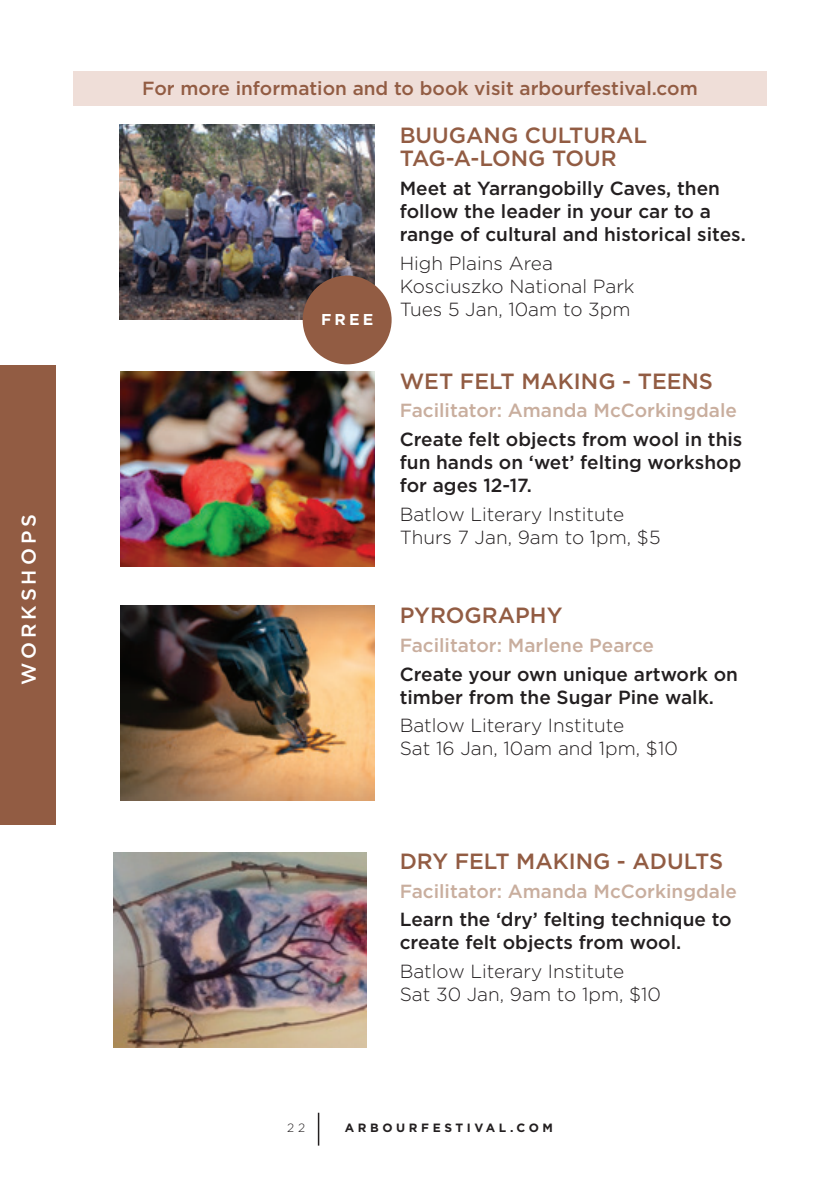
<style>
.page{position:relative;width:840px;height:1191px;background:#fff}
.page>*{position:absolute;margin:0;border:0;box-sizing:border-box;transform-origin:0 0}
.t1{font:500 22px/23px "Gotham";color:#925c43}
.t2{font:500 20px "Gotham";letter-spacing:.2em;color:#fff}
.t3{font:500 19px/23px "Gotham";color:#231f20}
.t4{font:300 19px/23px "Gotham";color:#231f20}
.t5{font:500 19px "Gotham";color:#c9ae9e}
.t6{font:500 19px "Gotham";color:#925c43}
.t7{font:700 15.8px "Gotham";color:#fff}
.t8{font:700 12px "Gotham";letter-spacing:.3em;color:#231f20}
.t9{font:300 12px "Gotham";color:#231f20}
</style>
<div class="page">
<hr style="left:317px;top:1112px;width:2px;height:33px;background:#231f20">
<div style="left:73px;top:71px;width:693px;height:34px;background:#efded8"></div>
<img style="left:121px;top:605px;width:253px;height:195px">
<img style="left:121px;top:372px;width:253px;height:195px">
<img style="left:120px;top:125px;width:254px;height:195px">
<div style="left:0;top:366px;width:55px;height:459px;background:#925c43"></div>
<div style="left:302px;top:275px;width:89px;height:89px;background:#925c43;border-radius:50%"></div>
<img style="left:113px;top:852px;width:254px;height:195px">
<p class="t2" style="left:17px;top:684px;width:172px;rotate:-90deg">WORKSHOPS</p>
<p class="t6" style="left:142px;top:77px;width:556px">For more information and to book visit arbourfestival.com</p>
<p class="t7" style="left:321px;top:311px;width:54px">FREE</p>
<p class="t1" style="left:399px;top:123px;width:249px">BUUGANG CULTURAL<br>TAG-A-LONG TOUR</p>
<p class="t3" style="left:399px;top:176px;width:347px">Meet at Yarrangobilly Caves, then follow the leader in your car to a range of cultural and historical sites.</p>
<p class="t4" style="left:399px;top:251px;width:236px">High Plains Area<br>Kosciuszko National Park<br>Tues 5 Jan, 10am to 3pm</p>
<p class="t1" style="left:399px;top:369px;width:314px">WET FELT MAKING - TEENS</p>
<p class="t5" style="left:399px;top:400px;width:338px">Facilitator: Amanda McCorkingdale</p>
<p class="t3" style="left:399px;top:427px;width:344px;text-align:justify">Create felt objects from wool in this fun hands on ‘wet’ felting workshop for ages 12-17.</p>
<p class="t4" style="left:399px;top:502px;width:262px">Batlow Literary Institute<br>Thurs 7 Jan, 9am to 1pm, $5</p>
<p class="t1" style="left:399px;top:603px;width:164px">PYROGRAPHY</p>
<p class="t5" style="left:399px;top:634px;width:256px">Facilitator: Marlene Pearce</p>
<p class="t3" style="left:399px;top:662px;width:339px">Create your own unique artwork on timber from the Sugar Pine walk.</p>
<p class="t4" style="left:399px;top:714px;width:279px">Batlow Literary Institute<br>Sat 16 Jan, 10am and 1pm, $10</p>
<p class="t1" style="left:399px;top:849px;width:325px">DRY FELT MAKING - ADULTS</p>
<p class="t5" style="left:399px;top:880px;width:338px">Facilitator: Amanda McCorkingdale</p>
<p class="t3" style="left:399px;top:907px;width:333px">Learn the ‘dry’ felting technique to create felt objects from wool.</p>
<p class="t4" style="left:399px;top:959px;width:263px">Batlow Literary Institute<br>Sat 30 Jan, 9am to 1pm, $10</p>
<p class="t9" style="left:287px;top:1121px;width:19px">2 2</p>
<p class="t8" style="left:344px;top:1121px;width:210px">ARBOURFESTIVAL.COM</p>
</div>
